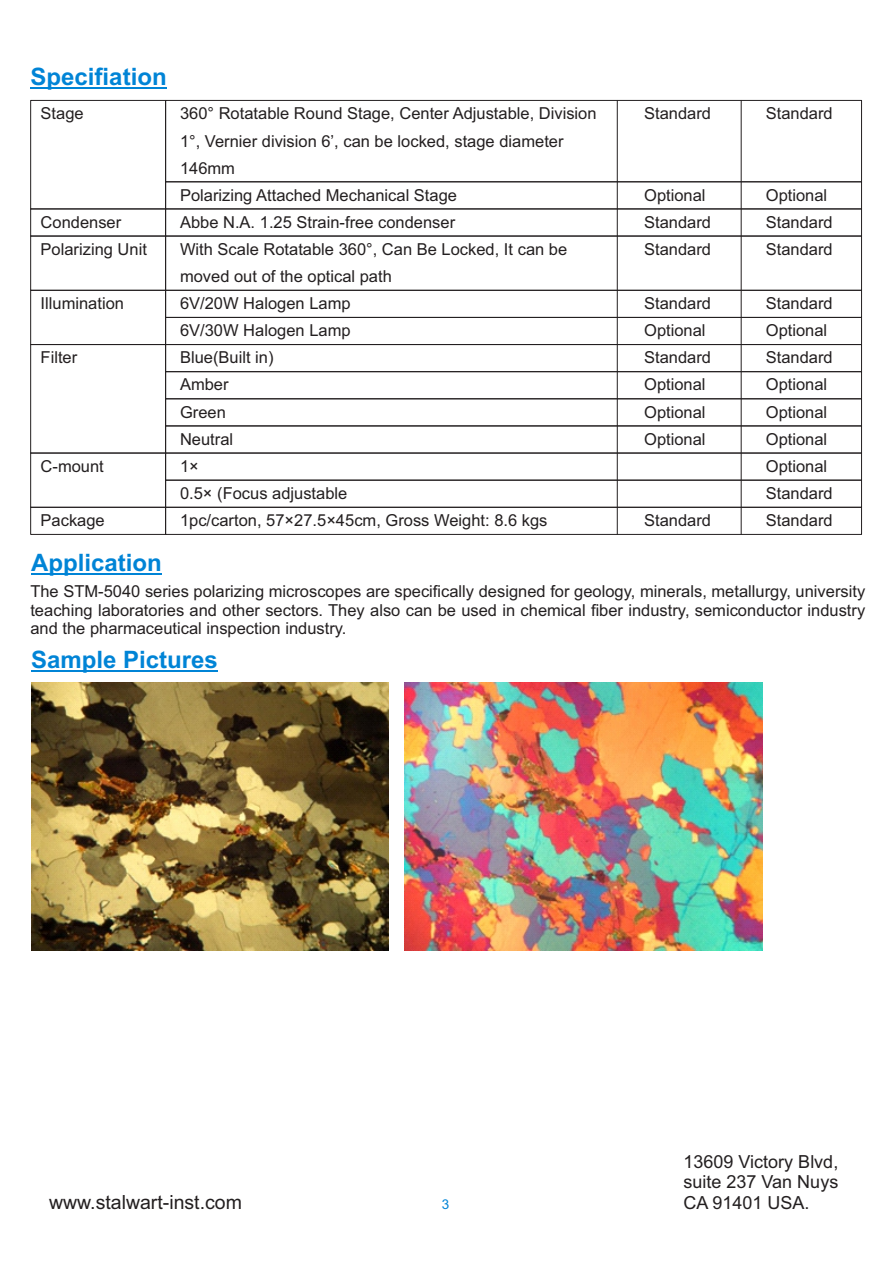
<style>
.page{position:relative;width:893px;height:1263px;background:#fff}
.page>*{position:absolute;margin:0;border:0;box-sizing:border-box;transform-origin:0 0}
.t1{font:700 24px "Arial";color:#0084d6}
.t2{font:19.5px "Arial";color:#231f20}
.t3{font:18px/20.1px "Arial";color:#231f20;text-align:justify}
.t4{font:16.5px/27.2px "Arial";color:#231f20}
.t5{font:13.5px "Arial";color:#0084d6}
</style>
<div class="page">
<hr style="left:31px;top:88px;width:136px;height:1px;background:#0084d6">
<div style="left:30px;top:100px;width:136px;height:109px;border:1px solid #231f20"></div>
<div style="left:165px;top:100px;width:697px;height:82px;border:1px solid #231f20"></div>
<hr style="left:617px;top:100px;width:1px;height:434px;background:#231f20">
<hr style="left:741px;top:100px;width:1px;height:434px;background:#231f20">
<div style="left:30px;top:236px;width:136px;height:54px;border:1px solid #231f20"></div>
<div style="left:30px;top:290px;width:136px;height:55px;border:1px solid #231f20"></div>
<div style="left:30px;top:344px;width:136px;height:109px;border:1px solid #231f20"></div>
<div style="left:30px;top:453px;width:136px;height:54px;border:1px solid #231f20"></div>
<div style="left:30px;top:507px;width:136px;height:28px;border:1px solid #231f20"></div>
<div style="left:165px;top:182px;width:697px;height:27px;border:1px solid #231f20"></div>
<div style="left:165px;top:236px;width:697px;height:54px;border:1px solid #231f20"></div>
<div style="left:165px;top:290px;width:697px;height:28px;border:1px solid #231f20"></div>
<div style="left:165px;top:317px;width:697px;height:28px;border:1px solid #231f20"></div>
<div style="left:165px;top:344px;width:697px;height:28px;border:1px solid #231f20"></div>
<div style="left:165px;top:371px;width:697px;height:28px;border:1px solid #231f20"></div>
<div style="left:165px;top:399px;width:697px;height:27px;border:1px solid #231f20"></div>
<div style="left:165px;top:453px;width:697px;height:27px;border:1px solid #231f20"></div>
<div style="left:165px;top:480px;width:697px;height:27px;border:1px solid #231f20"></div>
<div style="left:165px;top:507px;width:697px;height:28px;border:1px solid #231f20"></div>
<hr style="left:31px;top:573px;width:131px;height:1px;background:#0084d6">
<hr style="left:31px;top:670px;width:187px;height:1px;background:#0084d6">
<img style="left:31px;top:683px;width:358px;height:267px">
<img style="left:404px;top:683px;width:358px;height:267px">
<h1 class="t1" style="left:31px;top:68px;width:138px">Specifiation</h1>
<p class="t4" style="left:41px;top:101px;width:45px">Stage</p>
<p class="t4" style="left:41px;top:210px;width:108px">Condenser<br>Polarizing Unit</p>
<p class="t4" style="left:41px;top:291px;width:85px">Illumination</p>
<p class="t4" style="left:41px;top:345px;width:38px">Filter</p>
<p class="t4" style="left:41px;top:454px;width:65px">C-mount</p>
<p class="t4" style="left:41px;top:508px;width:66px">Package</p>
<p class="t4" style="left:180px;top:102px;width:418px">360° Rotatable Round Stage, Center Adjustable, Division<br>1°, Vernier division 6’, can be locked, stage diameter<br>146mm<br>Polarizing Attached Mechanical Stage<br>Abbe N.A. 1.25 Strain-free condenser<br>With Scale Rotatable 360°, Can Be Locked, It can be moved out of the optical path<br>6V/20W Halogen Lamp<br>6V/30W Halogen Lamp<br>Blue(Built in)<br>Amber<br>Green<br>Neutral<br>1×<br>0.5× (Focus adjustable<br>1pc/carton, 57×27.5×45cm, Gross Weight: 8.6 kgs</p>
<p class="t4" style="left:644px;top:102px;width:68px">Standard</p>
<p class="t4" style="left:644px;top:183px;width:68px">Optional<br>Standard<br>Standard</p>
<p class="t4" style="left:644px;top:291px;width:68px">Standard<br>Optional<br>Standard<br>Optional<br>Optional<br>Optional</p>
<p class="t4" style="left:644px;top:508px;width:68px">Standard</p>
<p class="t4" style="left:766px;top:102px;width:68px">Standard</p>
<p class="t4" style="left:766px;top:183px;width:68px">Optional<br>Standard<br>Standard</p>
<p class="t4" style="left:766px;top:291px;width:68px">Standard<br>Optional<br>Standard<br>Optional<br>Optional<br>Optional<br>Optional<br>Standard<br>Standard</p>
<h1 class="t1" style="left:31px;top:553px;width:132px">Application</h1>
<p class="t4" style="left:30px;top:584px;width:836px;line-height:18.5px;text-align:justify">The STM-5040 series polarizing microscopes are specifically designed for geology, minerals, metallurgy, university teaching laboratories and other sectors. They also can be used in chemical fiber industry, semiconductor industry and the pharmaceutical inspection industry.</p>
<h1 class="t1" style="left:31px;top:650px;width:188px">Sample Pictures</h1>
<p class="t2" style="left:49px;top:1194px;width:194px">www.stalwart-inst.com</p>
<p class="t5" style="left:442px;top:1199px;width:9px">3</p>
<p class="t3" style="left:684px;top:1153px;width:156px">13609 Victory Blvd, suite 237 Van Nuys CA 91401 USA.</p>
</div>
